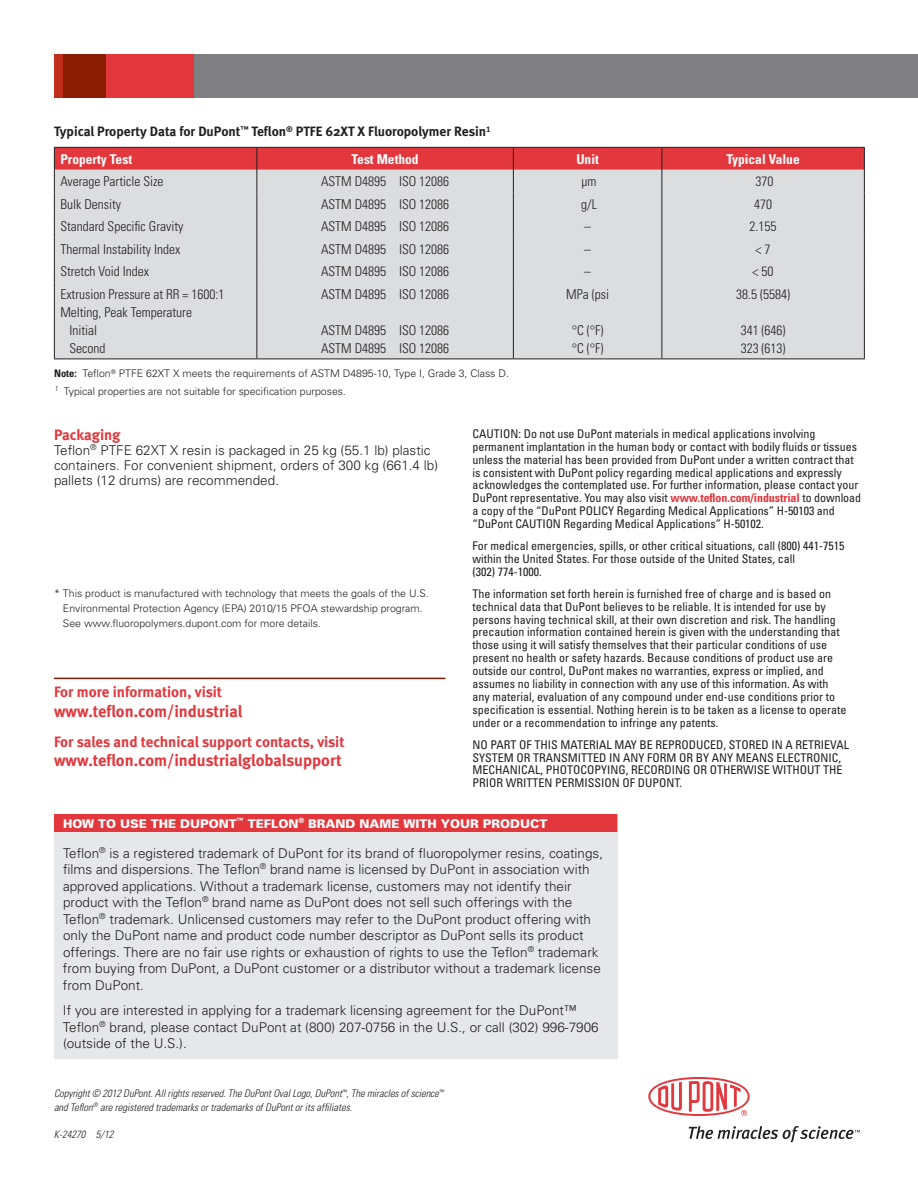
<style>
.page{position:relative;width:918px;height:1188px;background:#fff}
.page>*{position:absolute;margin:0;border:0;box-sizing:border-box;transform-origin:0 0}
.t1{font:700 16.5px "Meta";color:#e1373d}
.t2{font:700 15px "Meta";color:#e1373d}
.t3{font:300 13.5px/16.5px "Univers";color:#231f20}
.t4{font:300 condensed 13.5px/18px "Univers";color:#231f20}
.t5{font:700 13.5px "Meta";color:#231f20}
.t6{font:700 condensed 13.5px "Univers";color:#fff}
.t7{font:condensed 12px/12.9px "Univers";color:#231f20}
.t8{font:900 12px "Univers";color:#fff}
.t9{font:300 10.5px/15px "Univers";color:#231f20}
.t10{font:italic 300 condensed 10.5px/13.5px "Univers";letter-spacing:-.005em;color:#231f20}
.s1{font-weight:700;font-stretch:condensed}
.s2{font-weight:700;color:#e1373d}
</style>
<div class="page">
<div style="left:194px;top:54px;width:724px;height:43px;background:#808083"></div>
<div style="left:105px;top:54px;width:89px;height:43px;background:#e1373d"></div>
<div style="left:63px;top:54px;width:42px;height:43px;background:#891c02"></div>
<div style="left:54px;top:54px;width:9px;height:43px;background:#c02d19"></div>
<div style="left:54px;top:818px;width:563px;height:241px;background:#e6e7e9"></div>
<div style="left:54px;top:814px;width:563px;height:18px;background:#e1373d"></div>
<svg style="left:648px;top:1077px;width:102px;height:39px"></svg>
<svg style="left:689px;top:1126px;width:171px;height:17px"></svg>
<div style="left:55px;top:282px;width:809px;height:77px;background:#dcdddf"></div>
<svg style="left:54px;top:147px;width:811px;height:135px;background:#dac0c2"></svg>
<hr style="left:54px;top:282px;width:1px;height:77px;background:#231f20">
<hr style="left:256px;top:282px;width:1px;height:77px;background:#231f20">
<hr style="left:513px;top:282px;width:1px;height:77px;background:#231f20">
<hr style="left:662px;top:282px;width:1px;height:77px;background:#231f20">
<hr style="left:864px;top:282px;width:1px;height:77px;background:#231f20">
<hr style="left:54px;top:359px;width:203px;height:1px;background:#231f20">
<hr style="left:257px;top:359px;width:256px;height:1px;background:#231f20">
<hr style="left:513px;top:359px;width:149px;height:1px;background:#231f20">
<hr style="left:662px;top:359px;width:203px;height:1px;background:#231f20">
<hr style="left:54px;top:678px;width:392px;height:1px;background:#891c02">
<p class="t5" style="left:54px;top:124px;width:438px">Typical Property Data for DuPont<sup>™</sup> Teflon<sup>®</sup> PTFE 62XT X Fluoropolymer Resin<sup>1</sup></p>
<p class="t6" style="left:60px;top:151px;width:73px">Property Test</p>
<p class="t6" style="left:352px;top:151px;width:69px">Test Method</p>
<p class="t6" style="left:576px;top:151px;width:24px">Unit</p>
<p class="t6" style="left:726px;top:151px;width:75px">Typical Value</p>
<p class="t4" style="left:60px;top:172px;width:105px">Average Particle Size</p>
<p class="t4" style="left:321px;top:172px;width:130px">ASTM D4895 ISO 12086</p>
<p class="t4" style="left:582px;top:172px;width:16px">μm</p>
<p class="t4" style="left:756px;top:172px;width:19px">370</p>
<p class="t4" style="left:60px;top:195px;width:62px">Bulk Density</p>
<p class="t4" style="left:321px;top:195px;width:130px">ASTM D4895 ISO 12086</p>
<p class="t4" style="left:581px;top:195px;width:17px">g/L</p>
<p class="t4" style="left:754px;top:195px;width:19px">470</p>
<p class="t4" style="left:60px;top:217px;width:124px">Standard Specific Gravity</p>
<p class="t4" style="left:321px;top:217px;width:130px">ASTM D4895 ISO 12086</p>
<p class="t4" style="left:584px;top:217px;width:8px">–</p>
<p class="t4" style="left:750px;top:217px;width:28px">2.155</p>
<p class="t4" style="left:60px;top:240px;width:121px">Thermal Instability Index</p>
<p class="t4" style="left:321px;top:240px;width:130px">ASTM D4895 ISO 12086</p>
<p class="t4" style="left:584px;top:240px;width:8px">–</p>
<p class="t4" style="left:756px;top:240px;width:16px">&lt; 7</p>
<p class="t4" style="left:60px;top:262px;width:90px">Stretch Void Index</p>
<p class="t4" style="left:321px;top:262px;width:130px">ASTM D4895 ISO 12086</p>
<p class="t4" style="left:584px;top:262px;width:8px">–</p>
<p class="t4" style="left:753px;top:262px;width:22px">&lt; 50</p>
<p class="t4" style="left:60px;top:285px;width:166px">Extrusion Pressure at RR = 1600:1</p>
<p class="t4" style="left:60px;top:303px;width:133px">Melting, Peak Temperature</p>
<p class="t4" style="left:69px;top:321px;width:29px">Initial</p>
<p class="t4" style="left:69px;top:339px;width:37px">Second</p>
<p class="t4" style="left:566px;top:285px;width:44px">MPa (psi</p>
<p class="t4" style="left:572px;top:321px;width:33px">°C (°F) °C (°F)</p>
<p class="t4" style="left:736px;top:285px;width:55px">38.5 (5584)</p>
<p class="t4" style="left:741px;top:321px;width:46px">341 (646)<br>323 (613)</p>
<p class="t4" style="left:321px;top:285px;width:130px">ASTM D4895 ISO 12086</p>
<p class="t4" style="left:321px;top:321px;width:130px">ASTM D4895 ISO 12086<br>ASTM D4895 ISO 12086</p>
<p class="t9" style="left:54px;top:364px;width:456px;line-height:18px"><span class="s1">Note:</span> Teflon<sup>®</sup> PTFE 62XT X meets the requirements of ASTM D4895-10, Type I, Grade 3, Class D.<br><sup>1</sup> Typical properties are not suitable for specification purposes.</p>
<p class="t2" style="left:54px;top:426px;width:68px">Packaging</p>
<p class="t3" style="left:54px;top:442px;width:386px;line-height:15px">Teflon<sup>®</sup> PTFE 62XT X resin is packaged in 25 kg (55.1 lb) plastic containers. For convenient shipment, orders of 300 kg (661.4 lb) pallets (12 drums) are recommended.</p>
<p class="t7" style="left:472px;top:427px;width:390px">CAUTION: Do not use DuPont materials in medical applications involving permanent implantation in the human body or contact with bodily fluids or tissues unless the material has been provided from DuPont under a written contract that is consistent with DuPont policy regarding medical applications and expressly acknowledges the contemplated use. For further information, please contact your DuPont representative. You may also visit <span class="s2">www.teflon.com/industrial</span> to download a copy of the “DuPont POLICY Regarding Medical Applications” H-50103 and “DuPont CAUTION Regarding Medical Applications” H-50102.</p>
<p class="t7" style="left:472px;top:539px;width:373px">For medical emergencies, spills, or other critical situations, call (800) 441-7515 within the United States. For those outside of the United States, call<br>(302) 774-1000.</p>
<p class="t7" style="left:472px;top:587px;width:375px">The information set forth herein is furnished free of charge and is based on technical data that DuPont believes to be reliable. It is intended for use by persons having technical skill, at their own discretion and risk. The handling precaution information contained herein is given with the understanding that those using it will satisfy themselves that their particular conditions of use present no health or safety hazards. Because conditions of product use are outside our control, DuPont makes no warranties, express or implied, and assumes no liability in connection with any use of this information. As with any material, evaluation of any compound under end-use conditions prior to specification is essential. Nothing herein is to be taken as a license to operate under or a recommendation to infringe any patents.</p>
<p class="t7" style="left:472px;top:738px;width:378px">NO PART OF THIS MATERIAL MAY BE REPRODUCED, STORED IN A RETRIEVAL SYSTEM OR TRANSMITTED IN ANY FORM OR BY ANY MEANS ELECTRONIC, MECHANICAL, PHOTOCOPYING, RECORDING OR OTHERWISE WITHOUT THE PRIOR WRITTEN PERMISSION OF DUPONT.</p>
<p class="t8" style="left:63px;top:816px;width:486px">HOW TO USE THE DUPONT<sup>™</sup> TEFLON<sup>®</sup> BRAND NAME WITH YOUR PRODUCT</p>
<p class="t3" style="left:63px;top:844px;width:542px">Teflon<sup>®</sup> is a registered trademark of DuPont for its brand of fluoropolymer resins, coatings, films and dispersions. The Teflon<sup>®</sup> brand name is licensed by DuPont in association with approved applications. Without a trademark license, customers may not identify their product with the Teflon<sup>®</sup> brand name as DuPont does not sell such offerings with the Teflon<sup>®</sup> trademark. Unlicensed customers may refer to the DuPont product offering with only the DuPont name and product code number descriptor as DuPont sells its product offerings. There are no fair use rights or exhaustion of rights to use the Teflon<sup>®</sup> trademark from buying from DuPont, a DuPont customer or a distributor without a trademark license from DuPont.</p>
<p class="t3" style="left:63px;top:1002px;width:537px">If you are interested in applying for a trademark licensing agreement for the DuPont™<br>Teflon<sup>®</sup> brand, please contact DuPont at (800) 207-0756 in the U.S., or call (302) 996-7906 (outside of the U.S.).</p>
<p class="t10" style="left:54px;top:1087px;width:391px">Copyright © 2012 DuPont. All rights reserved. The DuPont Oval Logo, DuPont<sup>™</sup>, The miracles of science<sup>™ </sup>and Teflon<sup>®</sup> are registered trademarks or trademarks of DuPont or its affiliates.</p>
<p class="t10" style="left:54px;top:1127px;width:61px">K-24270 5/12</p>
<p class="t9" style="left:63px;top:586px;width:367px;text-indent:-9px">* This product is manufactured with technology that meets the goals of the U.S.<br>Environmental Protection Agency (EPA) 2010/15 PFOA stewardship program.<br>See www.fluoropolymers.dupont.com for more details.</p>
<p class="t2" style="left:54px;top:683px;width:169px">For more information, visit</p>
<h1 class="t1" style="left:54px;top:701px;width:190px">www.teflon.com/industrial</h1>
<p class="t2" style="left:54px;top:732px;width:292px">For sales and technical support contacts, visit</p>
<h1 class="t1" style="left:54px;top:751px;width:289px">www.teflon.com/industrialglobalsupport</h1>
</div>
